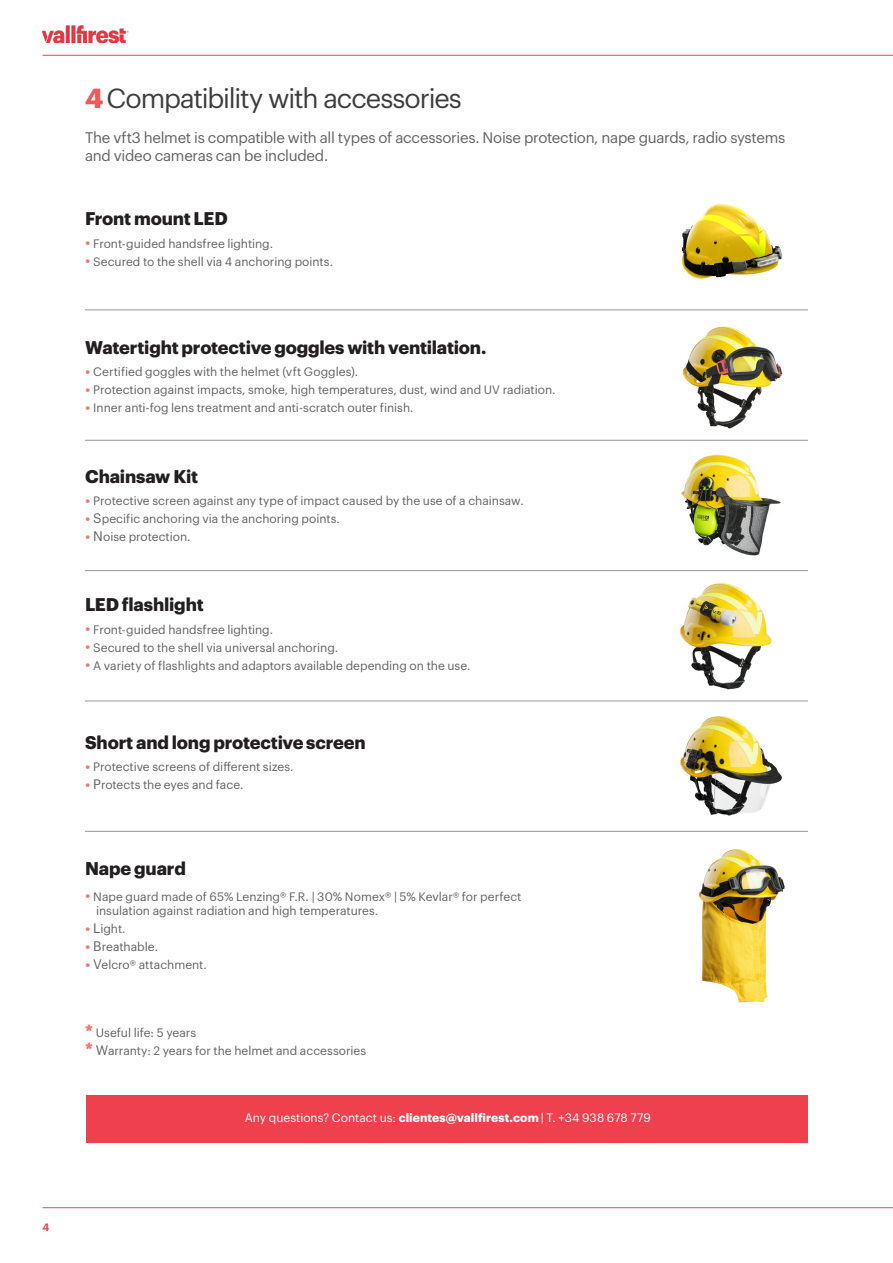
<style>
.page{position:relative;width:893px;height:1263px;background:#fff}
.page>*{position:absolute;margin:0;border:0;box-sizing:border-box;transform-origin:0 0}
.Subtitulo_Producto{font:27px "Graphik";letter-spacing:-.04em;color:#3e3e3f}
.Listado_J1_Producto{font:700 18px "Graphik";letter-spacing:-.01em;color:#231f20}
.Descripcion_J1_Produ{font:15px/18px "Graphik";letter-spacing:-.02em;color:#636366}
.Listado_J1_Producto-2{font:12px "Graphik";color:#636366}
.Titulo_listado{font:12px "Graphik";color:#fff}
.t1{font:600 10.5px "Graphik";color:#ee414d}
.s1{font-weight:700;color:#f0595a}
.s2{font-weight:700;font-size:18px;color:#f3776d}
.s3{font-size:13.5px}
.s4{font-weight:700}
</style>
<div class="page">
<hr style="left:43px;top:55px;width:850px;height:1px;background:#ee414d">
<img style="left:43px;top:26px;width:85px;height:17px">
<hr style="left:43px;top:1207px;width:850px;height:1px;background:#ee414d">
<img style="left:698px;top:849px;width:87px;height:154px">
<div style="left:86px;top:1095px;width:721px;height:47px;background:#ee414d"></div>
<hr style="left:85px;top:310px;width:723px;height:1px;background:#939598">
<hr style="left:85px;top:440px;width:723px;height:1px;background:#939598">
<hr style="left:85px;top:570px;width:723px;height:1px;background:#939598">
<hr style="left:85px;top:701px;width:723px;height:1px;background:#939598">
<hr style="left:85px;top:831px;width:723px;height:1px;background:#939598">
<img style="left:680px;top:583px;width:92px;height:107px">
<img style="left:682px;top:326px;width:101px;height:103px">
<img style="left:681px;top:454px;width:100px;height:102px">
<img style="left:680px;top:715px;width:103px;height:101px">
<img style="left:681px;top:203px;width:102px;height:76px">
<p class="Subtitulo_Producto" style="left:85px;top:78px;width:378px"><span class="s1">4</span> Compatibility with accessories</p>
<p class="Descripcion_J1_Produ" style="left:85px;top:128px;width:702px">The vft3 helmet is compatible with all types of accessories. Noise protection, nape guards, radio systems and video cameras can be included.</p>
<p class="Listado_J1_Producto" style="left:85px;top:205px;width:144px">Front mount LED</p>
<p class="Listado_J1_Producto-2" style="left:85px;top:234px;width:190px"><span class="s2">·</span> Front-guided handsfree lighting.</p>
<p class="Listado_J1_Producto-2" style="left:85px;top:252px;width:250px"><span class="s2">·</span> Secured to the shell via 4 anchoring points.</p>
<p class="Listado_J1_Producto" style="left:85px;top:333px;width:403px">Watertight protective goggles with ventilation.</p>
<p class="Listado_J1_Producto-2" style="left:85px;top:363px;width:275px"><span class="s2">·</span> Certified goggles with the helmet (vft Goggles).</p>
<p class="Listado_J1_Producto-2" style="left:85px;top:381px;width:472px"><span class="s2">·</span> Protection against impacts, smoke, high temperatures, dust, wind and UV radiation.</p>
<p class="Listado_J1_Producto-2" style="left:85px;top:399px;width:330px"><span class="s2">·</span> Inner anti-fog lens treatment and anti-scratch outer finish.</p>
<p class="Listado_J1_Producto" style="left:85px;top:463px;width:115px">Chainsaw Kit</p>
<p class="Listado_J1_Producto-2" style="left:85px;top:492px;width:440px"><span class="s2">·</span> Protective screen against any type of impact caused by the use of a chainsaw.</p>
<p class="Listado_J1_Producto-2" style="left:85px;top:510px;width:256px"><span class="s2">·</span> <span class="s3">S</span>pecific anchoring via the anchoring points.</p>
<p class="Listado_J1_Producto-2" style="left:85px;top:528px;width:107px"><span class="s2">·</span> <span class="s3">N</span>oise protection.</p>
<p class="Listado_J1_Producto" style="left:85px;top:591px;width:120px">LED flashlight</p>
<p class="Listado_J1_Producto-2" style="left:85px;top:620px;width:190px"><span class="s2">·</span> Front-guided handsfree lighting.</p>
<p class="Listado_J1_Producto-2" style="left:85px;top:638px;width:255px"><span class="s2">·</span> Secured to the shell via universal anchoring.</p>
<p class="Listado_J1_Producto-2" style="left:85px;top:656px;width:387px"><span class="s2">·</span> A variety of flashlights and adaptors available depending on the use.</p>
<p class="Listado_J1_Producto" style="left:85px;top:728px;width:282px">Short and long protective screen</p>
<p class="Listado_J1_Producto-2" style="left:85px;top:758px;width:210px"><span class="s2">·</span> Protective screens of different sizes.</p>
<p class="Listado_J1_Producto-2" style="left:85px;top:776px;width:160px"><span class="s2">·</span> <span class="s3">P</span>rotects the eyes and face.</p>
<p class="Listado_J1_Producto" style="left:85px;top:854px;width:102px">Nape guard</p>
<p class="Listado_J1_Producto-2" style="left:85px;top:887px;width:438px"><span class="s2">·</span> Nape guard made of 65% Lenzing® F.R. | 30% Nomex® | 5% Kevlar® for perfect</p>
<p class="Listado_J1_Producto-2" style="left:96px;top:902px;width:284px">insulation against radiation and high temperatures.</p>
<p class="Listado_J1_Producto-2" style="left:85px;top:920px;width:42px"><span class="s2">·</span> <span class="s3">L</span>ight.</p>
<p class="Listado_J1_Producto-2" style="left:85px;top:938px;width:75px"><span class="s2">·</span> <span class="s3">B</span>reathable.</p>
<p class="Listado_J1_Producto-2" style="left:85px;top:956px;width:123px"><span class="s2">·</span> <span class="s3">V</span>elcro® attachment.</p>
<p class="Listado_J1_Producto-2" style="left:85px;top:1023px;width:113px"><span class="s2">*</span> Useful life: 5 years</p>
<p class="Listado_J1_Producto-2" style="left:85px;top:1041px;width:283px"><span class="s2">*</span> <span class="s3">W</span>arranty: 2 years for the helmet and accessories</p>
<p class="Titulo_listado" style="left:245px;top:1108px;width:407px">Any questions? Contact us: <span class="s4">clientes@vallfirest.com</span> | T. +34 938 678 779</p>
<p class="t1" style="left:43px;top:1219px;width:8px">4</p>
</div>
